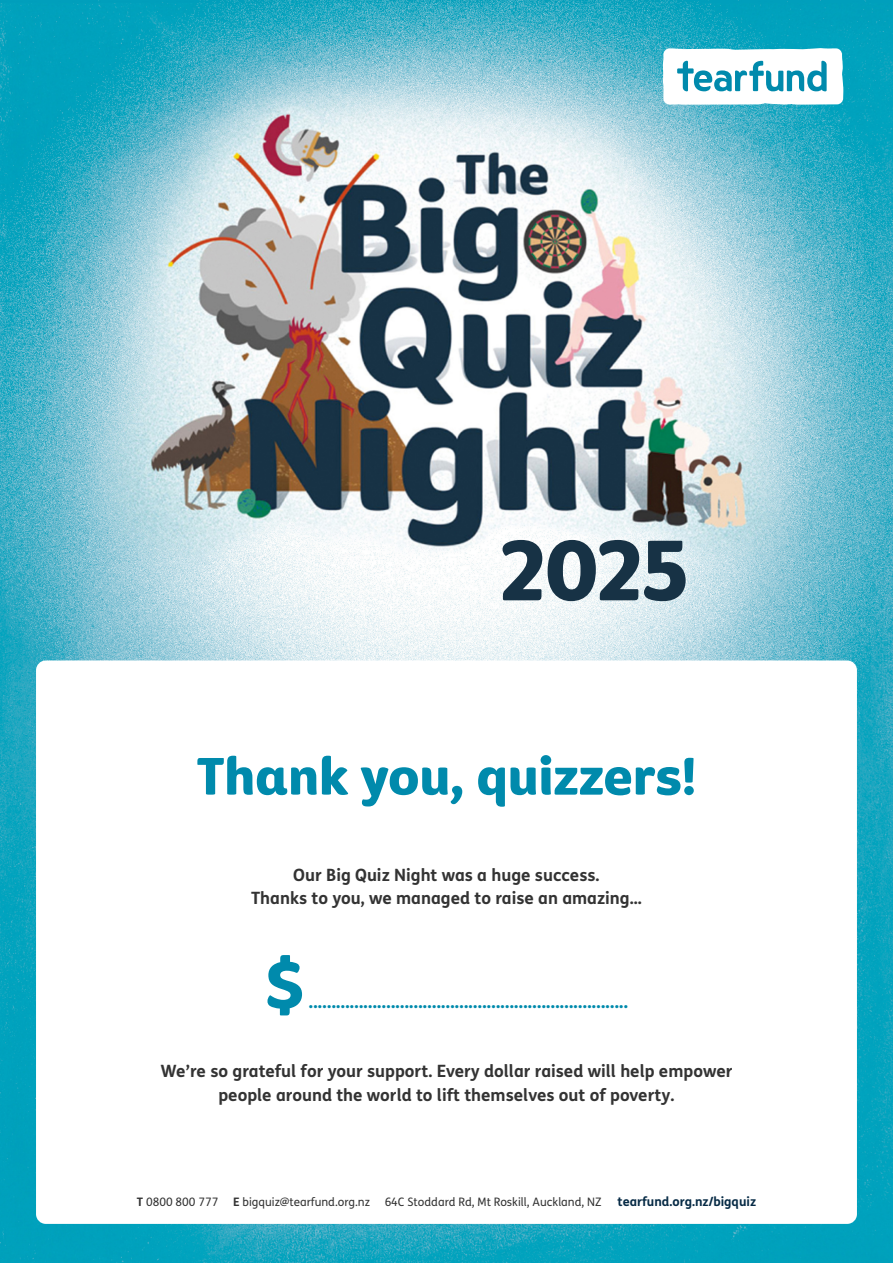
<style>
.page{position:relative;width:893px;height:1263px;background:#fff}
.page>*{position:absolute;margin:0;border:0;box-sizing:border-box;transform-origin:0 0}
.t1{font:82.8px "Tearfund Sans";color:#173245}
.t2{font:63.6px "Tearfund Sans";color:#008aac}
.t3{font:50.85px "Tearfund Sans";letter-spacing:-.005em;color:#008aac}
.t4{font:700 16.95px/23.4px "FS Me";color:#333;text-align:center}
.t5{font:16.95px "Tearfund Sans";color:#008aac}
.t6{font:11.7px "FS Me";color:#333}
.s1{font-weight:700}
.s2{font-weight:700;font-size:12.75px;color:#062a45}
</style>
<div class="page">
<img style="left:0;top:0;width:893px;height:1263px">
<div style="left:36px;top:660px;width:821px;height:564px;background:#fff;border-radius:10px"></div>
<svg style="left:663px;top:48px;width:180px;height:57px"></svg>
<p class="t1" style="left:499px;top:495px;width:191px">2025</p>
<p class="t3" style="left:196px;top:730px;width:502px">Thank you, quizzers!</p>
<p class="t4" style="left:251px;top:862px;width:392px">Our Big Quiz Night was a huge success.<br>Thanks to you, we managed to raise an amazing...</p>
<p class="t2" style="left:265px;top:927px;width:41px">$</p>
<p class="t5" style="left:309px;top:986px;width:321px">......................................................................</p>
<p class="t4" style="left:160px;top:1059px;width:573px">We’re so grateful for your support. Every dollar raised will help empower people around the world to lift themselves out of poverty.</p>
<p class="t6" style="left:137px;top:1194px;width:235px"><span class="s1">T</span> 0800 800 777 <span class="s1">E</span> bigquiz@tearfund.org.nz</p>
<p class="t6" style="left:385px;top:1194px;width:373px">64C Stoddard Rd, Mt Roskill, Auckland, NZ <span class="s2">tearfund.org.nz/bigquiz</span></p>
</div>
